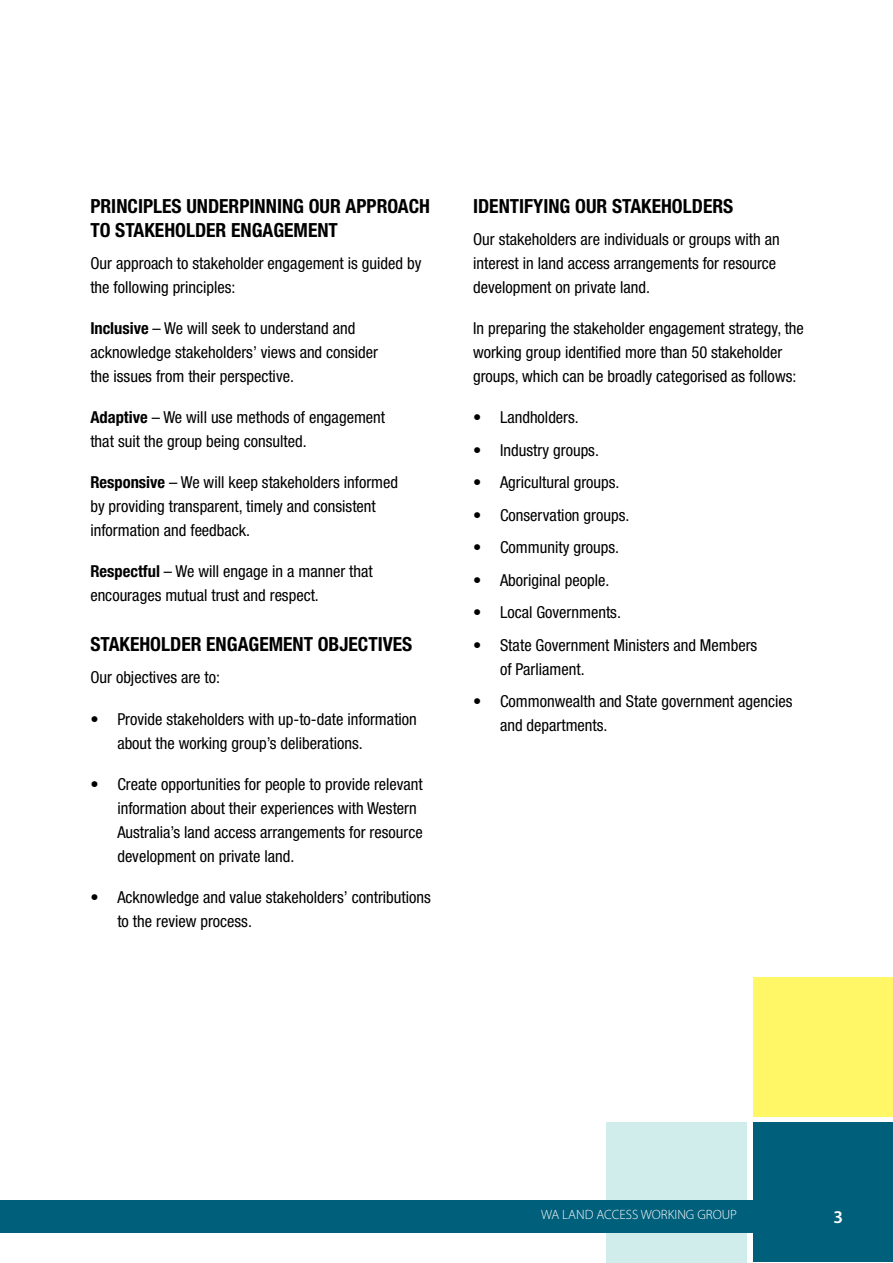
<style>
.page{position:relative;width:893px;height:1263px;background:#fff}
.page>*{position:absolute;margin:0;border:0;box-sizing:border-box;transform-origin:0 0}
.Main_Heading{font:700 condensed 19.5px/24px "Helvetica Neue";color:#000}
.t1{font:600 18px "Myriad Pro";color:#fff}
.Main_Text{font:condensed 16.5px/24px "Helvetica Neue";color:#000}
.t2{font:300 13.5px "Myriad Pro";color:#fff}
.s1{font-weight:700}
</style>
<div class="page">
<div style="left:753px;top:1123px;width:140px;height:139px;background:#005f7b"></div>
<div style="left:753px;top:977px;width:139px;height:139px;background:#fff766"></div>
<div style="left:606px;top:1123px;width:140px;height:140px;background:#d0edeb"></div>
<div style="left:0;top:1200px;width:820px;height:32px;background:#005f7b"></div>
<p class="Main_Heading" style="left:90px;top:194px;width:341px">PRINCIPLES UNDERPINNING OUR APPROACH<br>TO STAKEHOLDER ENGAGEMENT</p>
<p class="Main_Text" style="left:90px;top:251px;width:333px">Our approach to stakeholder engagement is guided by the following principles:</p>
<p class="Main_Text" style="left:90px;top:316px;width:289px"><span class="s1">Inclusive</span> – We will seek to understand and acknowledge stakeholders’ views and consider the issues from their perspective.</p>
<p class="Main_Text" style="left:90px;top:405px;width:296px"><span class="s1">Adaptive</span> – We will use methods of engagement that suit the group being consulted.</p>
<p class="Main_Text" style="left:90px;top:470px;width:309px"><span class="s1">Responsive</span> – We will keep stakeholders informed by providing transparent, timely and consistent information and feedback.</p>
<p class="Main_Text" style="left:90px;top:559px;width:284px"><span class="s1">Respectful</span> – We will engage in a manner that encourages mutual trust and respect.</p>
<p class="Main_Heading" style="left:90px;top:632px;width:324px">STAKEHOLDER ENGAGEMENT OBJECTIVES</p>
<p class="Main_Text" style="left:90px;top:665px;width:131px">Our objectives are to:</p>
<p class="Main_Text" style="left:117px;top:706px;width:301px;text-indent:-27px">• Provide stakeholders with up-to-date information about the working group’s deliberations.</p>
<p class="Main_Text" style="left:117px;top:771px;width:307px;text-indent:-27px">• Create opportunities for people to provide relevant information about their experiences with Western Australia’s land access arrangements for resource development on private land.</p>
<p class="Main_Text" style="left:117px;top:884px;width:315px;text-indent:-27px">• Acknowledge and value stakeholders’ contributions to the review process.</p>
<p class="Main_Heading" style="left:473px;top:194px;width:262px">IDENTIFYING OUR STAKEHOLDERS</p>
<p class="Main_Text" style="left:473px;top:227px;width:308px">Our stakeholders are individuals or groups with an interest in land access arrangements for resource development on private land.</p>
<p class="Main_Text" style="left:473px;top:316px;width:332px">In preparing the stakeholder engagement strategy, the working group identified more than 50 stakeholder groups, which can be broadly categorised as follows:</p>
<p class="Main_Text" style="left:473px;top:405px;width:107px">• Landholders.</p>
<p class="Main_Text" style="left:473px;top:438px;width:127px">• Industry groups.</p>
<p class="Main_Text" style="left:473px;top:470px;width:148px">• Agricultural groups.</p>
<p class="Main_Text" style="left:473px;top:503px;width:158px">• Conservation groups.</p>
<p class="Main_Text" style="left:473px;top:535px;width:148px">• Community groups.</p>
<p class="Main_Text" style="left:473px;top:568px;width:138px">• Aboriginal people.</p>
<p class="Main_Text" style="left:473px;top:600px;width:149px">• Local Governments.</p>
<p class="Main_Text" style="left:500px;top:633px;width:259px;text-indent:-27px">• State Government Ministers and Members of Parliament.</p>
<p class="Main_Text" style="left:500px;top:689px;width:294px;text-indent:-27px">• Commonwealth and State government agencies and departments.</p>
<p class="t2" style="left:541px;top:1206px;width:197px">WA LAND ACCESS WORKING GROUP</p>
<p class="t1" style="left:833px;top:1206px;width:11px">3</p>
</div>
